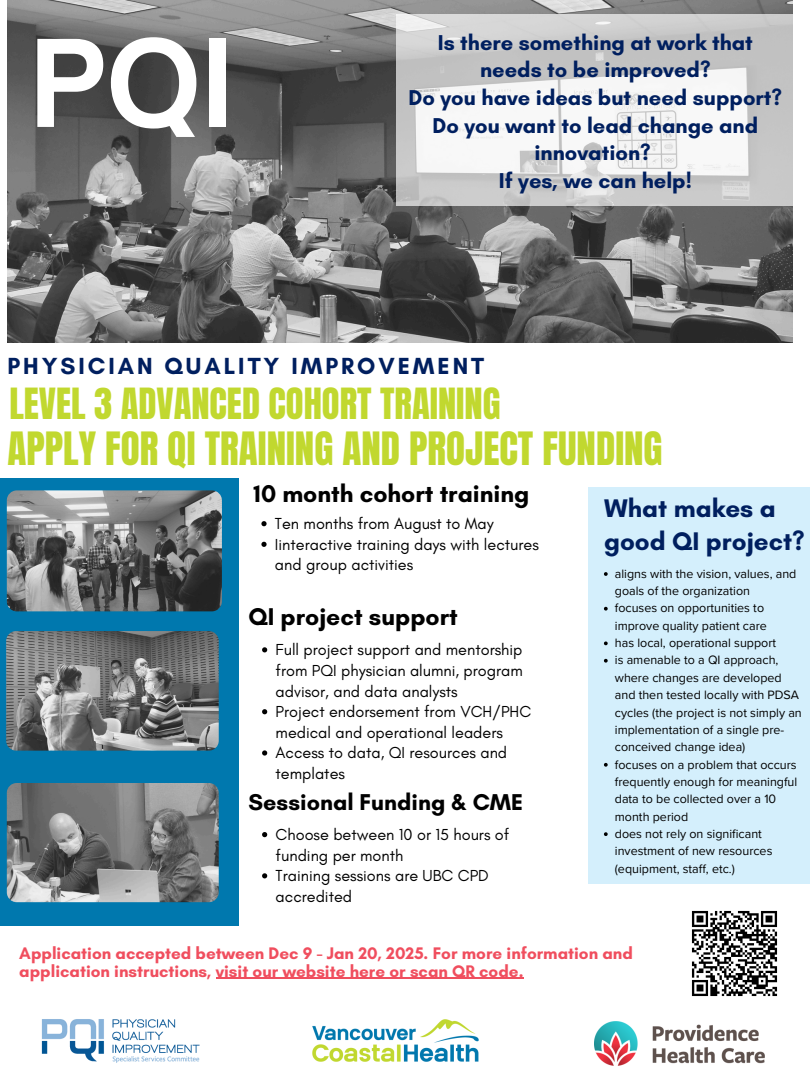
<style>
.page{position:relative;width:810px;height:1080px;background:#fff}
.page>*{position:absolute;margin:0;border:0;box-sizing:border-box;transform-origin:0 0}
.t1{font:700 115.44px "Open Sauce One";color:#fff}
.t2{font:39.06px "Anton";color:#c1d82f}
.t3{font:36.56px "Anton";color:#c1d82f}
.t4{font:700 25.94px/32.8px "Glacial Indifference";color:#001f5f}
.t5{font:700 24.69px "Glacial Indifference";color:#000}
.t6{font:700 23.75px "Glacial Indifference";letter-spacing:.125em;color:#001f5f}
.t7{font:700 23.31px "Glacial Indifference";color:#000}
.t8{font:700 21.88px/27.6px "Glacial Indifference";color:#001f5f;text-align:center}
.t9{font:700 17.06px/17.8px "Glacial Indifference";color:#f04e5e}
.t10{font:16.25px/20.6px "Glacial Indifference";color:#000}
.t11{font:12.5px/17.4px "Proxima Nova";color:#000}
</style>
<div class="page">
<img style="left:7px;top:0;width:785px;height:342px">
<svg style="left:396px;top:14px;width:397px;height:192px"></svg>
<img style="left:41px;top:1019px;width:159px;height:44px">
<img style="left:312px;top:1019px;width:167px;height:43px">
<div style="left:0;top:478px;width:238px;height:447px;background:#0078ae"></div>
<img style="left:7px;top:490px;width:215px;height:121px;border-radius:10px">
<img style="left:6px;top:631px;width:213px;height:120px;border-radius:10px">
<img style="left:7px;top:783px;width:212px;height:119px;border-radius:10px">
<img style="left:691px;top:910px;width:87px;height:87px">
<img style="left:595px;top:1022px;width:169px;height:43px">
<div style="left:589px;top:487px;width:221px;height:396px;background:#d4effc"></div>
<svg style="left:262px;top:647px;width:5px;height:5px"></svg>
<svg style="left:262px;top:709px;width:5px;height:5px"></svg>
<svg style="left:262px;top:750px;width:5px;height:6px"></svg>
<svg style="left:261px;top:521px;width:6px;height:5px"></svg>
<svg style="left:261px;top:542px;width:6px;height:5px"></svg>
<svg style="left:262px;top:832px;width:5px;height:5px"></svg>
<svg style="left:262px;top:873px;width:5px;height:5px"></svg>
<hr style="left:216px;top:978px;width:307px;height:1px;background:#f04e5e">
<svg style="left:604px;top:572px;width:4px;height:4px"></svg>
<svg style="left:604px;top:607px;width:4px;height:4px"></svg>
<svg style="left:604px;top:642px;width:4px;height:3px"></svg>
<svg style="left:604px;top:659px;width:4px;height:4px"></svg>
<svg style="left:604px;top:763px;width:4px;height:4px"></svg>
<svg style="left:604px;top:832px;width:4px;height:4px"></svg>
<p class="t1" style="left:30px;top:12px;width:206px">PQI</p>
<h5 class="t8" style="left:409px;top:28px;width:375px">Is there something at work that needs to be improved?<br>Do you have ideas but need support?<br>Do you want to lead change and innovation?<br>If yes, we can help!</h5>
<p class="t6" style="left:7px;top:352px;width:478px">PHYSICIAN QUALITY IMPROVEMENT</p>
<p class="t3" style="left:9px;top:377px;width:493px">LEVEL 3 ADVANCED COHORT TRAINING</p>
<p class="t2" style="left:7px;top:420px;width:657px">APPLY FOR QI TRAINING AND PROJECT FUNDING</p>
<p class="t5" style="left:254px;top:479px;width:277px">10 month cohort training</p>
<p class="t4" style="left:604px;top:492px;width:202px">What makes a good QI project?</p>
<p class="t11" style="left:615px;top:565px;width:183px">aligns with the vision, values, and goals of the organization</p>
<p class="t11" style="left:615px;top:600px;width:154px">focuses on opportunities to improve quality patient care</p>
<h6 class="t11" style="left:615px;top:635px;width:163px">has local, operational support</h6>
<p class="t11" style="left:615px;top:652px;width:188px">is amenable to a QI approach, where changes are developed and then tested locally with PDSA cycles (the project is not simply an implementation of a single pre&shy;conceived change idea)</p>
<p class="t11" style="left:615px;top:756px;width:184px">focuses on a problem that occurs frequently enough for meaningful data to be collected over a 10 month period</p>
<p class="t11" style="left:615px;top:825px;width:159px">does not rely on significant investment of new resources (equipment, staff, etc.)</p>
<p class="t10" style="left:275px;top:513px;width:220px">Ten months from August to May</p>
<p class="t10" style="left:275px;top:534px;width:265px">Iinteractive training days with lectures and group activities</p>
<p class="t5" style="left:249px;top:601px;width:211px">QI project support</p>
<p class="t10" style="left:276px;top:639px;width:249px;text-align:justify">Full project support and mentorship from PQI physician alumni, program advisor, and data analysts</p>
<h4 class="t10" style="left:276px;top:701px;width:257px">Project endorsement from VCH/PHC medical and operational leaders</h4>
<h4 class="t10" style="left:276px;top:742px;width:233px">Access to data, QI resources and templates</h4>
<p class="t7" style="left:249px;top:788px;width:276px">Sessional Funding &amp; CME</p>
<h4 class="t10" style="left:276px;top:824px;width:235px">Choose between 10 or 15 hours of funding per month</h4>
<p class="t10" style="left:276px;top:865px;width:215px">Training sessions are UBC CPD accredited</p>
<p class="t9" style="left:19px;top:944px;width:615px">Application accepted between Dec 9 - Jan 20, 2025. For more information and application instructions, visit our website here or scan QR code.</p>
</div>
